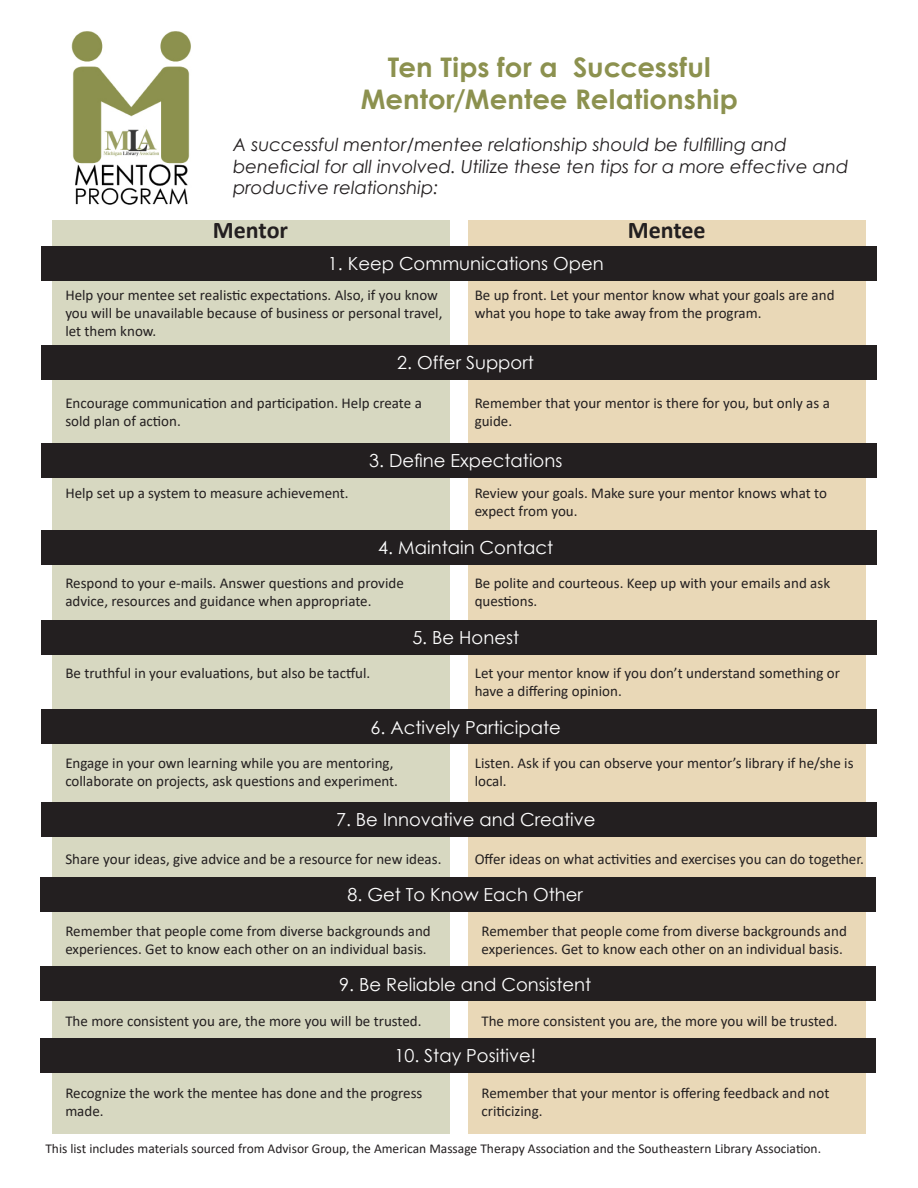
<style>
.page{position:relative;width:918px;height:1188px;background:#fff}
.page>*{position:absolute;margin:0;border:0;box-sizing:border-box;transform-origin:0 0}
.t1{font:700 27px "Century Gothic";letter-spacing:.005em;color:#8c914f}
.t2{font:700 24px "Calibri";color:#231f20}
.t3{font:18px "Century Gothic";color:#fff}
.t4{font:italic 18px/21.6px "Century Gothic";color:#231f20}
.t5{font:15px/18px "Calibri";color:#231f20}
.t6{font:13.5px "Calibri";color:#231f20}
</style>
<div class="page">
<div style="left:52px;top:220px;width:397px;height:914px;background:#d7d8c1"></div>
<div style="left:468px;top:220px;width:397px;height:914px;background:#e9d8b7"></div>
<div style="left:41px;top:246px;width:836px;height:34px;background:#231f20"></div>
<div style="left:41px;top:346px;width:835px;height:34px;background:#231f20"></div>
<div style="left:41px;top:443px;width:836px;height:35px;background:#231f20"></div>
<div style="left:41px;top:531px;width:836px;height:34px;background:#231f20"></div>
<div style="left:41px;top:620px;width:836px;height:34px;background:#231f20"></div>
<div style="left:41px;top:710px;width:836px;height:34px;background:#231f20"></div>
<div style="left:41px;top:803px;width:836px;height:34px;background:#231f20"></div>
<div style="left:40px;top:877px;width:836px;height:34px;background:#231f20"></div>
<div style="left:40px;top:967px;width:836px;height:34px;background:#231f20"></div>
<div style="left:40px;top:1038px;width:836px;height:34px;background:#231f20"></div>
<img style="left:71px;top:31px;width:120px;height:174px">
<p class="t1" style="left:388px;top:47px;width:324px">Ten Tips for a Successful</p>
<p class="t1" style="left:361px;top:79px;width:379px">Mentor/Mentee Relationship</p>
<p class="t4" style="left:233px;top:134px;width:617px">A successful mentor/mentee relationship should be fulfilling and beneficial for all involved. Utilize these ten tips for a more effective and productive relationship:</p>
<p class="t2" style="left:213px;top:213px;width:77px">Mentor</p>
<p class="t3" style="left:328px;top:251px;width:277px">1. Keep Communications Open</p>
<p class="t2" style="left:628px;top:213px;width:79px">Mentee</p>
<p class="t5" style="left:65px;top:285px;width:379px">Help your mentee set realistic expectations. Also, if you know you will be unavailable because of business or personal travel, let them know.</p>
<p class="t5" style="left:475px;top:285px;width:361px">Be up front. Let your mentor know what your goals are and what you hope to take away from the program.</p>
<p class="t3" style="left:397px;top:350px;width:138px">2. Offer Support</p>
<p class="t5" style="left:65px;top:393px;width:358px">Encourage communication and participation. Help create a sold plan of action.</p>
<p class="t5" style="left:475px;top:393px;width:357px">Remember that your mentor is there for you, but only as a guide.</p>
<p class="t5" style="left:65px;top:483px;width:285px">Help set up a system to measure achievement.</p>
<p class="t3" style="left:369px;top:448px;width:195px">3. Define Expectations</p>
<p class="t5" style="left:475px;top:483px;width:354px">Review your goals. Make sure your mentor knows what to expect from you.</p>
<p class="t3" style="left:378px;top:535px;width:176px">4. Maintain Contact</p>
<p class="t5" style="left:65px;top:573px;width:340px">Respond to your e-mails. Answer questions and provide advice, resources and guidance when appropriate.</p>
<p class="t5" style="left:65px;top:663px;width:306px">Be truthful in your evaluations, but also be tactful.</p>
<p class="t5" style="left:475px;top:573px;width:357px">Be polite and courteous. Keep up with your emails and ask questions.</p>
<p class="t3" style="left:412px;top:625px;width:108px">5. Be Honest</p>
<p class="t5" style="left:475px;top:663px;width:367px">Let your mentor know if you don’t understand something or have a differing opinion.</p>
<p class="t3" style="left:371px;top:715px;width:192px">6. Actively Participate</p>
<p class="t5" style="left:65px;top:753px;width:334px">Engage in your own learning while you are mentoring, collaborate on projects, ask questions and experiment.</p>
<p class="t5" style="left:475px;top:753px;width:380px">Listen. Ask if you can observe your mentor’s library if he/she is local.</p>
<p class="t3" style="left:336px;top:807px;width:261px">7. Be Innovative and Creative</p>
<p class="t5" style="left:65px;top:850px;width:378px">Share your ideas, give advice and be a resource for new ideas.</p>
<p class="t5" style="left:475px;top:850px;width:391px">Offer ideas on what activities and exercises you can do together.</p>
<p class="t3" style="left:347px;top:882px;width:237px">8. Get To Know Each Other</p>
<p class="t5" style="left:65px;top:922px;width:367px">Remember that people come from diverse backgrounds and experiences. Get to know each other on an individual basis.</p>
<p class="t5" style="left:481px;top:922px;width:367px">Remember that people come from diverse backgrounds and experiences. Get to know each other on an individual basis.</p>
<p class="t3" style="left:339px;top:972px;width:254px">9. Be Reliable and Consistent</p>
<p class="t5" style="left:65px;top:1012px;width:358px">The more consistent you are, the more you will be trusted.</p>
<p class="t5" style="left:481px;top:1012px;width:358px">The more consistent you are, the more you will be trusted.</p>
<p class="t3" style="left:394px;top:1043px;width:143px">10. Stay Positive!</p>
<p class="t5" style="left:65px;top:1084px;width:359px">Recognize the work the mentee has done and the progress made.</p>
<p class="t5" style="left:481px;top:1084px;width:349px">Remember that your mentor is offering feedback and not criticizing.</p>
<p class="t6" style="left:45px;top:1139px;width:777px">This list includes materials sourced from Advisor Group, the American Massage Therapy Association and the Southeastern Library Association.</p>
</div>
